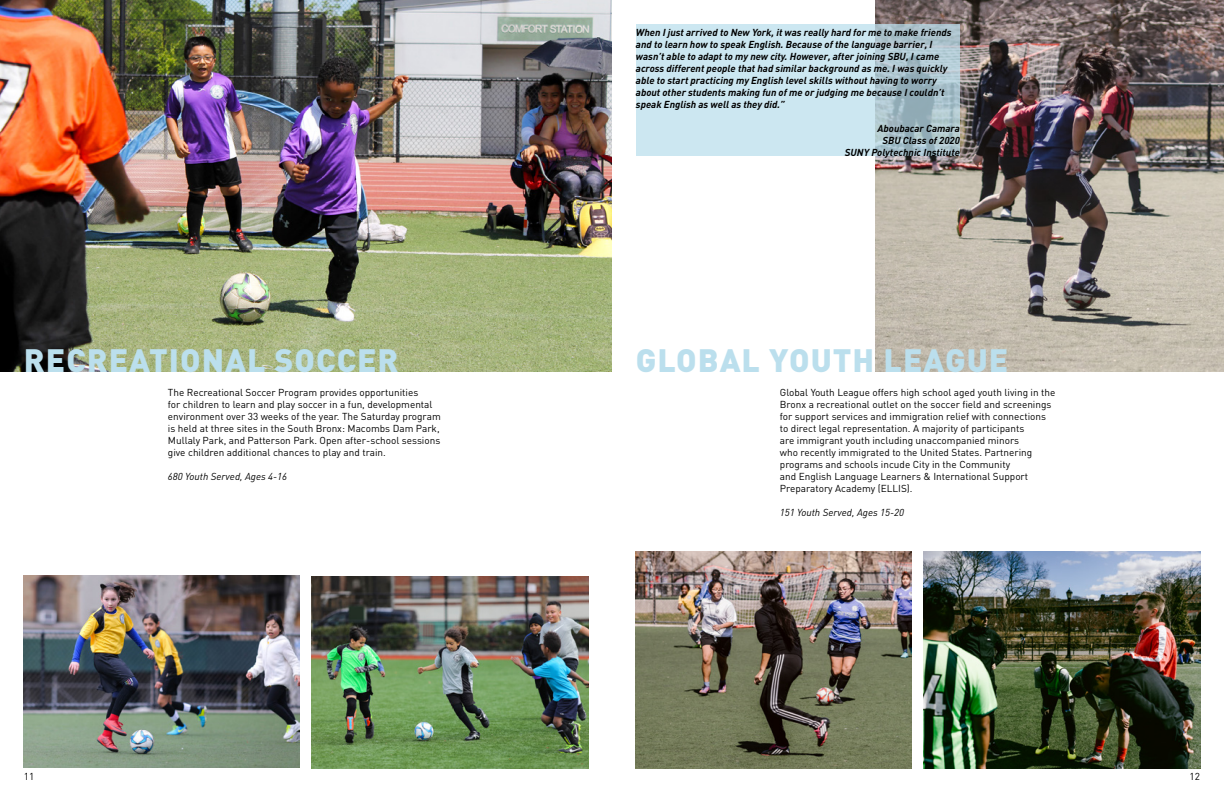
<style>
.page{position:relative;width:1224px;height:792px;background:#fff}
.page>*{position:absolute;margin:0;border:0;box-sizing:border-box;transform-origin:0 0}
.t1{font:900 32px "DIN";letter-spacing:.03em;color:#bbdfed}
.t2{font:10px/12px "DIN";color:#000}
.t3{font:italic 700 10px/12px "DIN";color:#000}
.t4{font:italic 10px "DIN";color:#000}
</style>
<div class="page">
<img style="left:0;top:0;width:612px;height:372px">
<img style="left:876px;top:0;width:348px;height:372px">
<img style="left:24px;top:576px;width:276px;height:192px">
<img style="left:312px;top:576px;width:276px;height:192px">
<img style="left:636px;top:552px;width:276px;height:216px">
<img style="left:924px;top:552px;width:276px;height:216px">
<svg style="left:636px;top:24px;width:324px;height:132px;background:#c2dde7"></svg>
<p class="t3" style="left:636px;top:26px;width:317px">When I just arrived to New York, it was really hard for me to make friends and to learn how to speak English. Because of the language barrier, I wasn’t able to adapt to my new city. However, after joining SBU, I came across different people that had similar background as me. I was quickly able to start practicing my English level skills without having to worry about other students making fun of me or judging me because I couldn’t speak English as well as they did.”</p>
<p class="t3" style="left:845px;top:122px;width:116px;text-align:right">Aboubacar Camara<br>SBU Class of 2020<br>SUNY Polytechnic Institute</p>
<h1 class="t1" style="left:24px;top:339px;width:376px">RECREATIONAL SOCCER</h1>
<h1 class="t1" style="left:636px;top:339px;width:374px">GLOBAL YOUTH LEAGUE</h1>
<p class="t2" style="left:168px;top:387px;width:274px">The Recreational Soccer Program provides opportunities<br>for children to learn and play soccer in a fun, developmental environment over 33 weeks of the year. The Saturday program is held at three sites in the South Bronx: Macombs Dam Park, Mullaly Park, and Patterson Park. Open after-school sessions give children additional chances to play and train.</p>
<p class="t4" style="left:168px;top:470px;width:121px">680 Youth Served, Ages 4-16</p>
<p class="t2" style="left:780px;top:387px;width:277px">Global Youth League offers high school aged youth living in the Bronx a recreational outlet on the soccer field and screenings for support services and immigration relief with connections to direct legal representation. A majority of participants<br>are immigrant youth including unaccompanied minors<br>who recently immigrated to the United States. Partnering programs and schools incude City in the Community<br>and English Language Learners &amp; International Support Preparatory Academy (ELLIS).</p>
<p class="t4" style="left:780px;top:506px;width:126px">151 Youth Served, Ages 15-20</p>
<p class="t2" style="left:24px;top:770px;width:12px">11</p>
<p class="t2" style="left:1189px;top:771px;width:12px">12</p>
</div>
